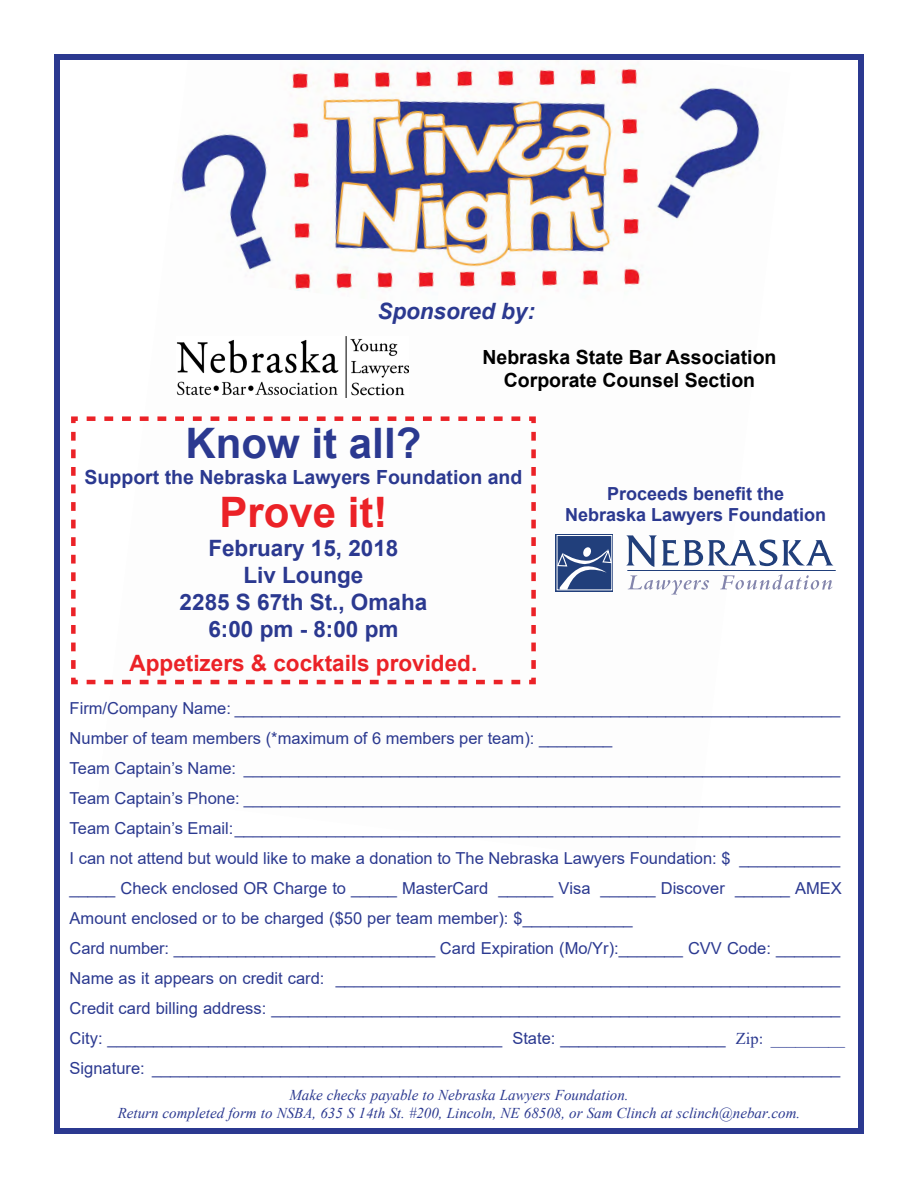
<style>
.page{position:relative;width:918px;height:1188px;background:#fff}
.page>*{position:absolute;margin:0;border:0;box-sizing:border-box;transform-origin:0 0}
.t1{font:700 42px "Arial";color:#2b3990}
.t2{font:700 42px "Arial";color:#eb2227}
.t3{font:700 22.5px/27px "Arial";color:#2b3990;text-align:center}
.t4{font:700 22.5px "Arial";color:#eb2227}
.t5{font:italic 700 22.5px "Arial";color:#2b3990}
.t6{font:700 19.5px/23.4px "Arial";color:#000;text-align:center}
.t7{font:700 19.5px "Arial";color:#2b3990}
.t8{font:700 18px/21.6px "Arial";color:#2b3990;text-align:center}
.t9{font:16.5px/30px "Arial";color:#2b3990}
.t10{font:italic 15px/18px "Times New Roman";color:#2b3990;text-align:center}
.s1{font-family:"Times New Roman"}
</style>
<div class="page">
<img style="left:181px;top:61px;width:582px;height:534px">
<div style="left:54px;top:54px;width:810px;height:1080px;border:6px solid #2b3990"></div>
<svg style="left:71px;top:414px;width:467px;height:271px"></svg>
<div style="left:555px;top:534px;width:58px;height:58px;background:#213f7b"></div>
<svg style="left:626px;top:535px;width:207px;height:32px"></svg>
<svg style="left:628px;top:575px;width:81px;height:19px"></svg>
<svg style="left:720px;top:574px;width:113px;height:16px"></svg>
<hr style="left:627px;top:570px;width:209px;height:1px;background:#213f7b">
<svg style="left:556px;top:547px;width:57px;height:43px"></svg>
<div style="left:557px;top:535px;width:55px;height:55px;border:1px solid #fff"></div>
<img style="left:176px;top:337px;width:233px;height:60px">
<h2 class="t5" style="left:377px;top:296px;width:159px">Sponsored by:</h2>
<p class="t6" style="left:482px;top:346px;width:296px">Nebraska State Bar Association<br>Corporate Counsel Section</p>
<h1 class="t1" style="left:186px;top:414px;width:237px">Know it all?</h1>
<p class="t7" style="left:85px;top:463px;width:439px">Support the Nebraska Lawyers Foundation and</p>
<h1 class="t2" style="left:219px;top:483px;width:170px">Prove it!</h1>
<h2 class="t3" style="left:180px;top:535px;width:249px">February 15, 2018<br>Liv Lounge<br>2285 S 67th St., Omaha<br>6:00 pm - 8:00 pm</h2>
<h2 class="t4" style="left:130px;top:647px;width:349px">Appetizers &amp; cocktails provided.</h2>
<p class="t8" style="left:565px;top:483px;width:263px">Proceeds benefit the<br>Nebraska Lawyers Foundation</p>
<p class="t9" style="left:70px;top:693px;width:777px">Firm/Company Name: __________________________________________________________________ Number of team members (*maximum of 6 members per team): ________<br>Team Captain’s Name: _________________________________________________________________ Team Captain’s Phone: _________________________________________________________________ Team Captain’s Email:__________________________________________________________________ I can not attend but would like to make a donation to The Nebraska Lawyers Foundation: $ ___________ _____ Check enclosed OR Charge to _____ MasterCard ______ Visa ______ Discover ______ AMEX Amount enclosed or to be charged ($50 per team member): $____________<br>Card number: _____________________________ Card Expiration (Mo/Yr):_______ CVV Code: _______ Name as it appears on credit card: _______________________________________________________ Credit card billing address: ______________________________________________________________ City: ___________________________________________ State: __________________ <span class="s1">Zip: _________ </span>Signature: ___________________________________________________________________________</p>
<p class="t10" style="left:118px;top:1086px;width:684px">Make checks payable to Nebraska Lawyers Foundation.<br>Return completed form to NSBA, 635 S 14th St. #200, Lincoln, NE 68508, or Sam Clinch at sclinch@nebar.com.</p>
</div>
